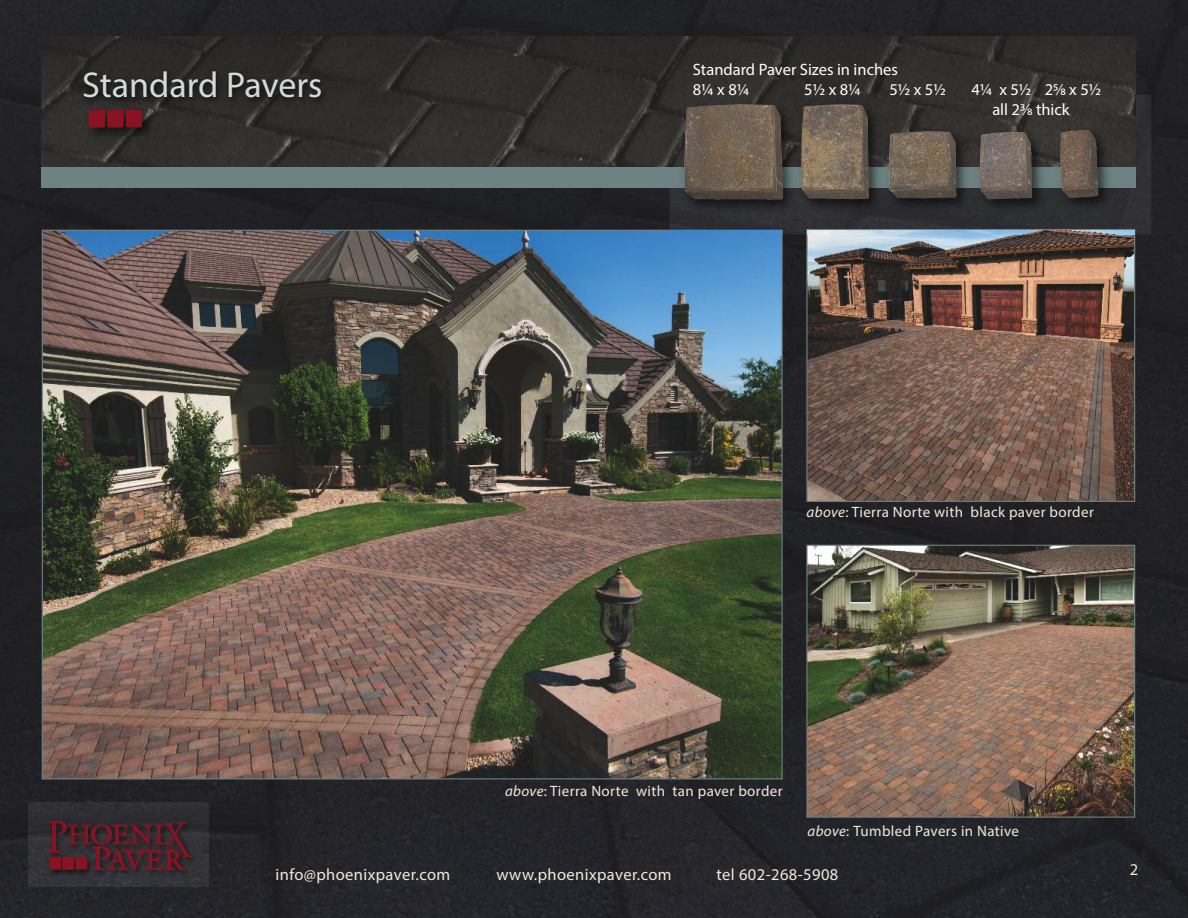
<style>
.page{position:relative;width:1188px;height:918px;background:#222227}
.page>*{position:absolute;margin:0;border:0;box-sizing:border-box;transform-origin:0 0}
.t1{font:36px "Myriad Pro";color:#d4dada}
.t2{font:16.5px/19.8px "Myriad Pro";color:#fff}
.t3{font:16.5px "Myriad Pro";letter-spacing:.025em;color:#f1eada}
.t4{font:16.5px "Myriad";color:#f1eada}
.t5{font:15px "Myriad Pro";letter-spacing:.025em;color:#f1eada}
.s1{font-style:italic}
</style>
<div class="page">
<img style="left:44px;top:232px;width:737px;height:545px">
<img style="left:29px;top:803px;width:180px;height:84px">
<svg style="left:48px;top:821px;width:144px;height:49px"></svg>
<img style="left:808px;top:547px;width:325px;height:269px">
<div style="left:806px;top:545px;width:329px;height:273px;border:1px solid #6e8283"></div>
<img style="left:808px;top:234px;width:325px;height:266px">
<div style="left:42px;top:163px;width:1093px;height:25px;background:#6e8283"></div>
<img style="left:42px;top:36px;width:1093px;height:131px">
<img style="left:72px;top:59px;width:376px;height:76px">
<img style="left:74px;top:95px;width:97px;height:54px">
<img style="left:84px;top:95px;width:84px;height:2px">
<svg style="left:89px;top:110px;width:53px;height:18px"></svg>
<img style="left:670px;top:95px;width:481px;height:139px">
<img style="left:670px;top:230px;width:113px;height:4px">
<img style="left:670px;top:231px;width:112px;height:3px">
<img style="left:806px;top:229px;width:329px;height:5px">
<img style="left:808px;top:230px;width:326px;height:4px">
<img style="left:670px;top:95px;width:465px;height:93px">
<img style="left:684px;top:104px;width:415px;height:96px">
<h1 class="t1" style="left:82px;top:71px;width:242px">Standard Pavers</h1>
<p class="t2" style="left:693px;top:61px;width:207px">Standard Paver Sizes in inches<br>8¼x8¼</p>
<p class="t2" style="left:804px;top:81px;width:58px">5½x8¼</p>
<p class="t2" style="left:889px;top:81px;width:58px">5½x5½</p>
<p class="t2" style="left:992px;top:81px;width:111px;text-indent:-21px">4¼ x 5½ 25/8 x 5½ all 23/8 thick</p>
<p class="t5" style="left:807px;top:506px;width:289px"><span class="s1">above</span>: Tierra Norte with black paver border</p>
<p class="t5" style="left:505px;top:785px;width:279px"><span class="s1">above</span>: Tierra Norte with tan paver border</p>
<p class="t5" style="left:807px;top:825px;width:213px"><span class="s1">above</span>: Tumbled Pavers in Native</p>
<p class="t3" style="left:275px;top:869px;width:176px">info@phoenixpaver.com</p>
<p class="t3" style="left:496px;top:869px;width:177px">www.phoenixpaver.com</p>
<p class="t3" style="left:716px;top:869px;width:123px">tel 602-268-5908</p>
<p class="t4" style="left:1130px;top:864px;width:10px">2</p>
</div>
